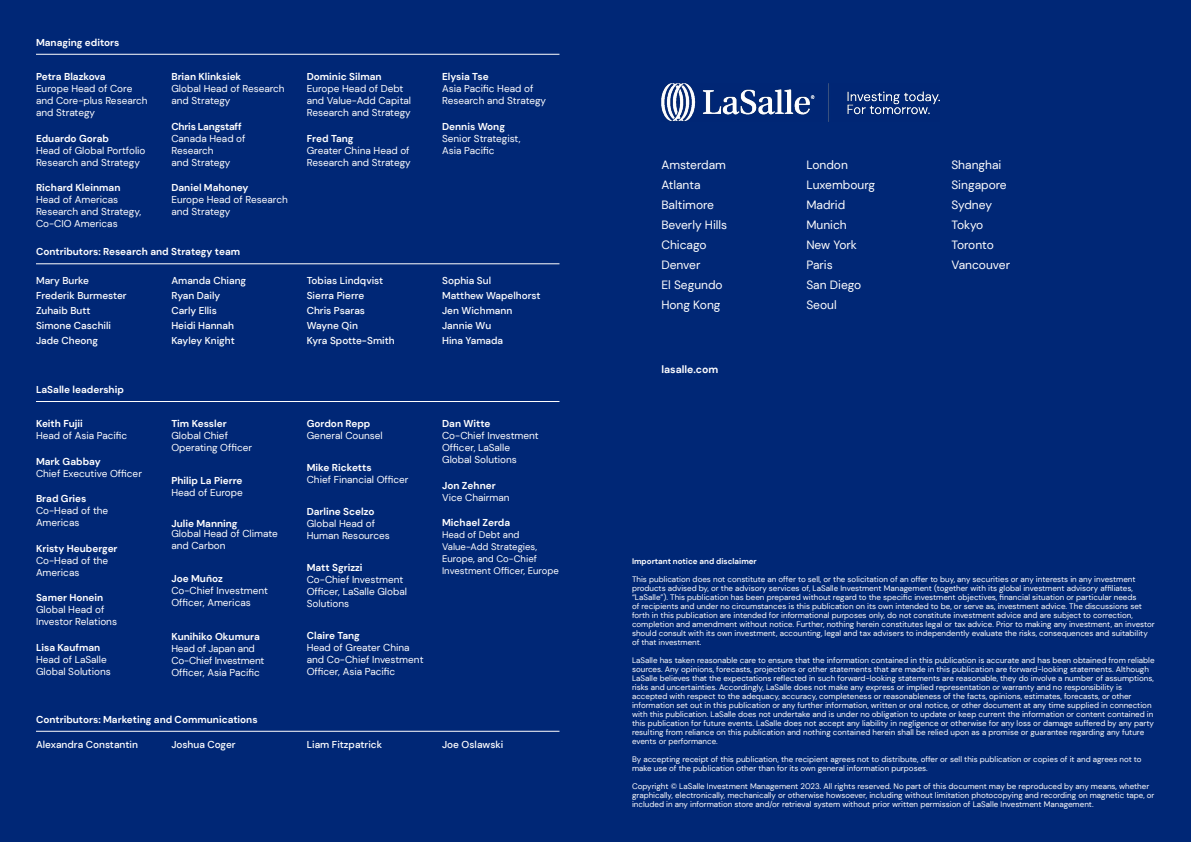
<style>
.page{position:relative;width:1191px;height:842px;background:#fff}
.page>*{position:absolute;margin:0;border:0;box-sizing:border-box;transform-origin:0 0}
.t1{font:12px/20px "DM Sans";color:#fff}
.t2{font:700 10.5px "DM Sans";color:#fff}
.t3{font:10px/12px "DM Sans";color:#fff}
.t4{font:700 10px "DM Sans";color:#fff}
.t5{font:500 10px/15px "DM Sans";color:#fff}
.t6{font:10px/12px "DM Sans";letter-spacing:-.02em;color:#fff}
.t7{font:700 10px "DM Sans";letter-spacing:-.02em;color:#fff}
.t8{font:9.5px/12px "DM Sans";color:#fff}
.t9{font:8px/9px "DM Sans";color:#fff}
.t10{font:700 8px "DM Sans";color:#fff}
</style>
<div class="page">
<div style="left:596px;top:0;width:595px;height:842px;background:#002776"></div>
<img style="left:661px;top:83px;width:278px;height:39px">
<div style="left:0;top:0;width:595px;height:842px;background:#002776"></div>
<hr style="left:36px;top:54px;width:523px;height:1px;background:#fff">
<hr style="left:36px;top:264px;width:523px;height:1px;background:#fff">
<hr style="left:36px;top:401px;width:523px;height:1px;background:#fff">
<hr style="left:36px;top:731px;width:523px;height:1px;background:#fff">
<p class="t4" style="left:36px;top:36px;width:85px">Managing editors</p>
<p class="t4" style="left:36px;top:70px;width:71px">Petra Blazkova</p>
<p class="t3" style="left:36px;top:82px;width:113px">Europe Head of Core and Core-plus Research and Strategy</p>
<p class="t4" style="left:36px;top:132px;width:75px">Eduardo Gorab</p>
<p class="t3" style="left:36px;top:144px;width:111px">Head of Global Portfolio<br>Research and Strategy</p>
<p class="t4" style="left:36px;top:181px;width:86px">Richard Kleinman</p>
<p class="t3" style="left:36px;top:193px;width:107px">Head of Americas<br>Research and Strategy,<br>Co-CIO Americas</p>
<p class="t4" style="left:171px;top:70px;width:71px">Brian Klinksiek</p>
<p class="t3" style="left:171px;top:82px;width:115px">Global Head of Research and Strategy</p>
<p class="t7" style="left:171px;top:120px;width:72px">Chris Langstaff</p>
<p class="t3" style="left:171px;top:132px;width:76px">Canada Head of<br>Research<br>and Strategy</p>
<p class="t4" style="left:171px;top:181px;width:79px">Daniel Mahoney</p>
<p class="t3" style="left:171px;top:193px;width:118px">Europe Head of Research and Strategy</p>
<p class="t4" style="left:307px;top:70px;width:76px">Dominic Silman</p>
<p class="t3" style="left:307px;top:82px;width:106px">Europe Head of Debt and Value-Add Capital<br>Research and Strategy</p>
<p class="t4" style="left:307px;top:132px;width:48px">Fred Tang</p>
<p class="t3" style="left:307px;top:144px;width:106px">Greater China Head of<br>Research and Strategy</p>
<p class="t4" style="left:442px;top:70px;width:48px">Elysia Tse</p>
<p class="t3" style="left:442px;top:82px;width:106px">Asia Pacific Head of<br>Research and Strategy</p>
<p class="t4" style="left:442px;top:120px;width:64px">Dennis Wong</p>
<p class="t3" style="left:442px;top:132px;width:80px">Senior Strategist,<br>Asia Pacific</p>
<p class="t4" style="left:36px;top:245px;width:206px">Contributors: Research and Strategy team</p>
<p class="t5" style="left:36px;top:272px;width:92px">Mary Burke<br>Frederik Burmester<br>Zuhaib Butt<br>Simone Caschili<br>Jade Cheong</p>
<p class="t5" style="left:171px;top:272px;width:76px">Amanda Chiang<br>Ryan Daily<br>Carly Ellis<br>Heidi Hannah<br>Kayley Knight</p>
<p class="t5" style="left:307px;top:272px;width:89px">Tobias Lindqvist<br>Sierra Pierre<br>Chris Psaras<br>Wayne Qin<br>Kyra Spotte-Smith</p>
<p class="t5" style="left:442px;top:272px;width:100px">Sophia Sul<br>Matthew Wapelhorst<br>Jen Wichmann<br>Jannie Wu<br>Hina Yamada</p>
<p class="t4" style="left:36px;top:383px;width:89px">LaSalle leadership</p>
<p class="t4" style="left:36px;top:417px;width:48px">Keith Fujii</p>
<p class="t3" style="left:36px;top:430px;width:93px">Head of Asia Pacific</p>
<p class="t4" style="left:36px;top:455px;width:66px">Mark Gabbay</p>
<p class="t3" style="left:36px;top:467px;width:107px">Chief Executive Officer</p>
<p class="t4" style="left:36px;top:492px;width:52px">Brad Gries</p>
<p class="t3" style="left:36px;top:505px;width:74px">Co-Head of the<br>Americas</p>
<p class="t4" style="left:36px;top:542px;width:83px">Kristy Heuberger</p>
<p class="t3" style="left:36px;top:554px;width:74px">Co-Head of the<br>Americas</p>
<p class="t4" style="left:36px;top:591px;width:69px">Samer Honein</p>
<p class="t3" style="left:36px;top:604px;width:83px">Global Head of<br>Investor Relations</p>
<p class="t4" style="left:36px;top:641px;width:66px">Lisa Kaufman</p>
<p class="t3" style="left:36px;top:653px;width:76px">Head of LaSalle<br>Global Solutions</p>
<p class="t4" style="left:171px;top:417px;width:57px">Tim Kessler</p>
<p class="t3" style="left:171px;top:430px;width:82px">Global Chief<br>Operating Officer</p>
<p class="t4" style="left:171px;top:475px;width:73px">Philip La Pierre</p>
<p class="t3" style="left:171px;top:487px;width:73px">Head of Europe</p>
<p class="t4" style="left:171px;top:518px;width:68px">Julie Manning</p>
<p class="t3" style="left:171px;top:528px;width:108px">Global Head of Climate and Carbon</p>
<p class="t4" style="left:171px;top:573px;width:53px">Joe Muñoz</p>
<p class="t3" style="left:171px;top:585px;width:98px">Co-Chief Investment<br>Officer, Americas</p>
<p class="t4" style="left:171px;top:630px;width:90px">Kunihiko Okumura</p>
<p class="t6" style="left:171px;top:642px;width:95px">Head of Japan and<br>Co-Chief Investment<br>Officer, Asia Pacific</p>
<p class="t4" style="left:307px;top:417px;width:65px">Gordon Repp</p>
<p class="t3" style="left:307px;top:430px;width:78px">General Counsel</p>
<p class="t4" style="left:307px;top:461px;width:66px">Mike Ricketts</p>
<p class="t3" style="left:307px;top:474px;width:103px">Chief Financial Officer</p>
<p class="t4" style="left:307px;top:505px;width:69px">Darline Scelzo</p>
<p class="t3" style="left:307px;top:518px;width:85px">Global Head of<br>Human Resources</p>
<p class="t4" style="left:307px;top:561px;width:57px">Matt Sgrizzi</p>
<p class="t3" style="left:307px;top:574px;width:102px">Co-Chief Investment<br>Officer, LaSalle Global<br>Solutions</p>
<p class="t4" style="left:307px;top:629px;width:55px">Claire Tang</p>
<p class="t3" style="left:307px;top:642px;width:118px">Head of Greater China and Co-Chief Investment<br>Officer, Asia Pacific</p>
<p class="t4" style="left:442px;top:417px;width:50px">Dan Witte</p>
<p class="t3" style="left:442px;top:430px;width:98px">Co-Chief Investment<br>Officer, LaSalle<br>Global Solutions</p>
<p class="t4" style="left:442px;top:479px;width:55px">Jon Zehner</p>
<p class="t3" style="left:442px;top:491px;width:69px">Vice Chairman</p>
<p class="t4" style="left:442px;top:516px;width:70px">Michael Zerda</p>
<p class="t8" style="left:442px;top:529px;width:118px">Head of Debt and<br>Value-Add Strategies,<br>Europe, and Co-Chief<br>Investment Officer, Europe</p>
<p class="t4" style="left:36px;top:713px;width:223px">Contributors: Marketing and Communications</p>
<p class="t5" style="left:36px;top:737px;width:103px">Alexandra Constantin</p>
<p class="t5" style="left:171px;top:737px;width:66px">Joshua Coger</p>
<p class="t5" style="left:307px;top:737px;width:77px">Liam Fitzpatrick</p>
<p class="t5" style="left:442px;top:737px;width:63px">Joe Oslawski</p>
<h1 class="t1" style="left:661px;top:155px;width:67px">Amsterdam<br>Atlanta<br>Baltimore<br>Beverly Hills<br>Chicago<br>Denver<br>El Segundo<br>Hong Kong</h1>
<h1 class="t1" style="left:806px;top:155px;width:70px">London<br>Luxembourg<br>Madrid<br>Munich<br>New York<br>Paris<br>San Diego<br>Seoul</h1>
<h1 class="t1" style="left:951px;top:155px;width:60px">Shanghai<br>Singapore<br>Sydney<br>Tokyo<br>Toronto<br>Vancouver</h1>
<h2 class="t2" style="left:661px;top:362px;width:59px">lasalle.com</h2>
<p class="t10" style="left:632px;top:556px;width:126px">Important notice and disclaimer</p>
<p class="t9" style="left:632px;top:574px;width:524px">This publication does not constitute an offer to sell, or the solicitation of an offer to buy, any securities or any interests in any investment products advised by, or the advisory services of, LaSalle Investment Management (together with its global investment advisory affiliates, “LaSalle”). This publication has been prepared without regard to the specific investment objectives, financial situation or particular needs<br>of recipients and under no circumstances is this publication on its own intended to be, or serve as, investment advice. The discussions set forth in this publication are intended for informational purposes only, do not constitute investment advice and are subject to correction, completion and amendment without notice. Further, nothing herein constitutes legal or tax advice. Prior to making any investment, an investor should consult with its own investment, accounting, legal and tax advisers to independently evaluate the risks, consequences and suitability of that investment.</p>
<p class="t9" style="left:632px;top:655px;width:524px">LaSalle has taken reasonable care to ensure that the information contained in this publication is accurate and has been obtained from reliable sources. Any opinions, forecasts, projections or other statements that are made in this publication are forward-looking statements. Although LaSalle believes that the expectations reflected in such forward-looking statements are reasonable, they do involve a number of assumptions, risks and uncertainties. Accordingly, LaSalle does not make any express or implied representation or warranty and no responsibility is accepted with respect to the adequacy, accuracy, completeness or reasonableness of the facts, opinions, estimates, forecasts, or other information set out in this publication or any further information, written or oral notice, or other document at any time supplied in connection with this publication. LaSalle does not undertake and is under no obligation to update or keep current the information or content contained in this publication for future events. LaSalle does not accept any liability in negligence or otherwise for any loss or damage suffered by any party resulting from reliance on this publication and nothing contained herein shall be relied upon as a promise or guarantee regarding any future events or performance.</p>
<p class="t9" style="left:632px;top:754px;width:511px">By accepting receipt of this publication, the recipient agrees not to distribute, offer or sell this publication or copies of it and agrees not to make use of the publication other than for its own general information purposes.</p>
<p class="t9" style="left:632px;top:781px;width:524px">Copyright © LaSalle Investment Management 2023. All rights reserved. No part of this document may be reproduced by any means, whether graphically, electronically, mechanically or otherwise howsoever, including without limitation photocopying and recording on magnetic tape, or included in any information store and/or retrieval system without prior written permission of LaSalle Investment Management.</p>
</div>
